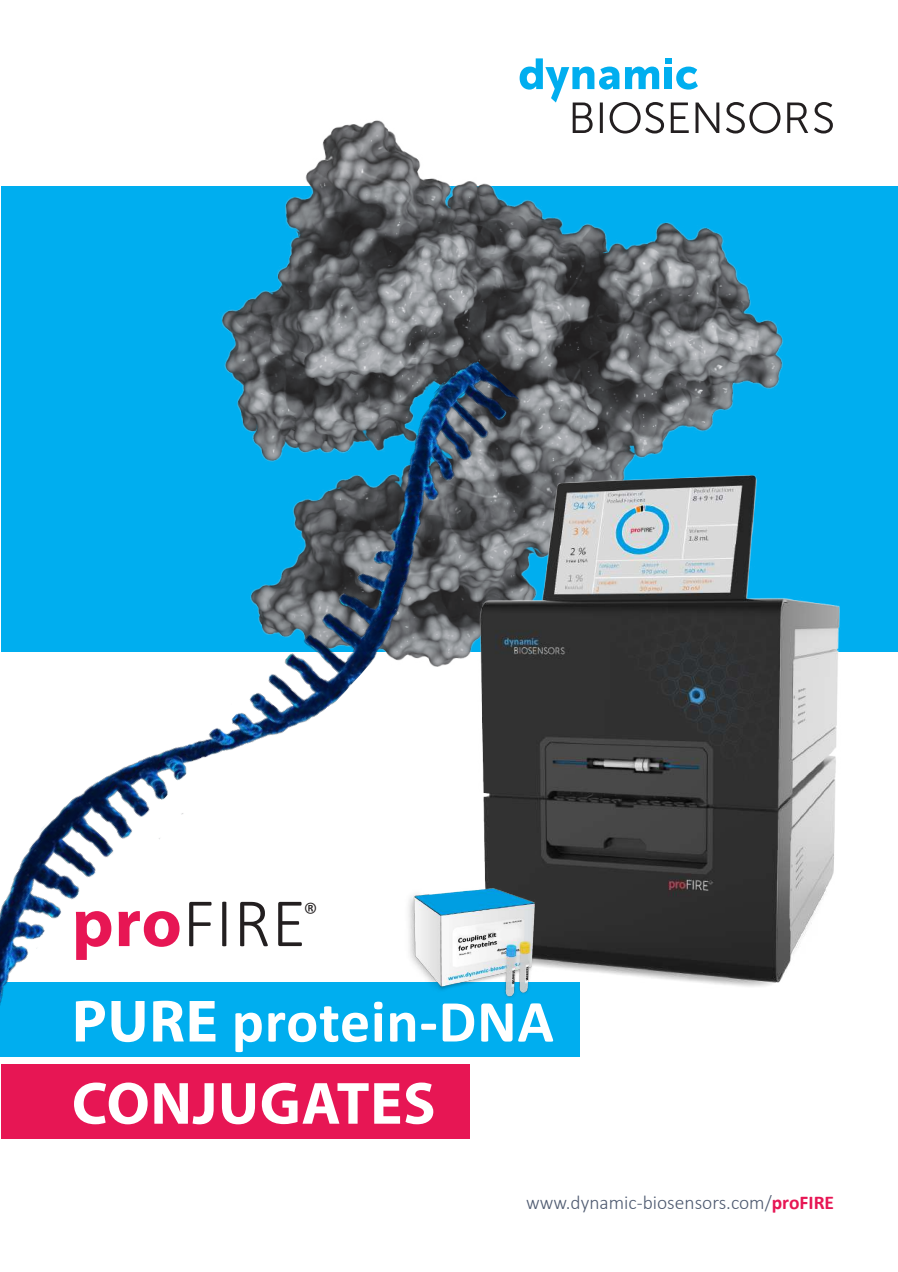
<style>
.page{position:relative;width:898px;height:1272px;background:#fff}
.page>*{position:absolute;margin:0;border:0;box-sizing:border-box;transform-origin:0 0}
.t1{font:300 69.9px "Calibri";color:#231f20}
.t2{font:700 60px "Calibri";letter-spacing:.01em;color:#fff}
.t3{font:700 60px "Myriad Pro";letter-spacing:.01em;color:#fff}
.t4{font:300 29.55px "Calibri";color:#231f20}
.t5{font:300 19.5px "Calibri";color:#4f5b71}
.s1{font-family:"Myriad Pro";font-weight:700;color:#e71654}
.s2{font-family:"Myriad Pro"}
.s3{font-weight:700;color:#e71654}
</style>
<div class="page">
<div style="left:2px;top:186px;width:895px;height:465px;background:#00aeef"></div>
<svg style="left:519px;top:58px;width:179px;height:20px"></svg>
<img style="left:221px;top:78px;width:612px;height:380px">
<img style="left:1px;top:353px;width:567px;height:715px">
<img style="left:370px;top:458px;width:521px;height:561px">
<div style="left:2px;top:1063px;width:468px;height:75px;background:#e71654"></div>
<img style="left:389px;top:880px;width:197px;height:131px">
<h1 class="t1" style="left:72px;top:879px;width:235px"><span class="s1">pro</span>FIRE</h1>
<h3 class="t4" style="left:303px;top:894px;width:16px">®</h3>
<h2 class="t2" style="left:72px;top:979px;width:483px"><span class="s2">PURE</span> protein-DNA</h2>
<h2 class="t3" style="left:72px;top:1064px;width:365px">CONJUGATES</h2>
<p class="t5" style="left:526px;top:1190px;width:309px">www.dynamic-biosensors.com/<span class="s3">proFIRE</span></p>
</div>
